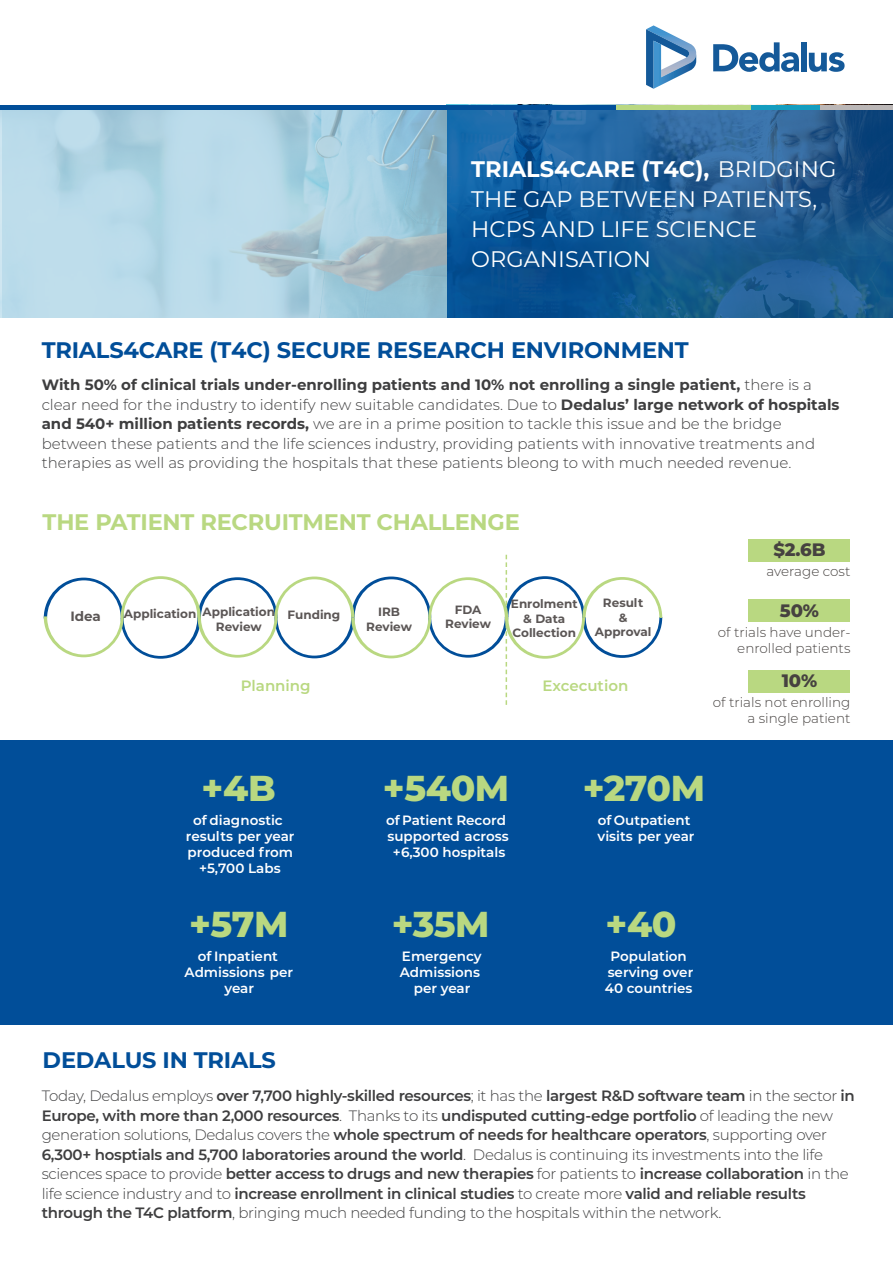
<style>
.page{position:relative;width:893px;height:1263px;background:#fff}
.page>*{position:absolute;margin:0;border:0;box-sizing:border-box;transform-origin:0 0}
.t1{font:800 36px "Montserrat";letter-spacing:-.01em;color:#b9d881}
.t2{font:22.5px/30px "Montserrat";color:#fff}
.t3{font:700 22.5px "Montserrat";letter-spacing:-.01em;color:#014e99}
.t4{font:700 22.5px "Montserrat";letter-spacing:-.01em;color:#b9d881}
.t5{font:800 18px "Montserrat";color:#464240}
.t6{font:600 15px/19.5px "Montserrat";letter-spacing:-.02em;color:#3e3e3f}
.t7{font:300 15px/19.5px "Montserrat";color:#3e3e3f}
.t8{font:600 15px "Montserrat";color:#b9d881}
.t9{font:600 13.5px/16.2px "Montserrat";color:#fff;text-align:center}
.t10{font:300 13.5px/16.2px "Montserrat";color:#464240;text-align:right}
.t11{font:700 13.5px "Montserrat";color:#5b5655}
.t12{font:700 12px/14.4px "Montserrat";color:#5b5655;text-align:center}
.s1{font-weight:700}
.s2{font-weight:300}
</style>
<div class="page">
<div style="left:0;top:740px;width:893px;height:285px;background:#014e99"></div>
<svg style="left:446px;top:109px;width:447px;height:208px;background:#33729b"></svg>
<svg style="left:448px;top:111px;width:444px;height:205px;background:#1a5b95"></svg>
<hr style="left:616px;top:105px;width:135px;height:4px;background:#b9d881">
<hr style="left:751px;top:105px;width:70px;height:4px;background:#149dbf">
<hr style="left:821px;top:105px;width:72px;height:4px;background:#bbb7b7">
<div style="left:748px;top:539px;width:102px;height:23px;background:#b9d881"></div>
<div style="left:748px;top:599px;width:102px;height:23px;background:#b9d881"></div>
<div style="left:748px;top:670px;width:102px;height:23px;background:#b9d881"></div>
<svg style="left:0;top:109px;width:446px;height:208px;background:#aed1e0"></svg>
<hr style="left:0;top:105px;width:616px;height:4px;background:#014e99">
<svg style="left:44px;top:555px;width:618px;height:150px"></svg>
<svg style="left:646px;top:25px;width:51px;height:64px"></svg>
<svg style="left:713px;top:42px;width:86px;height:30px"></svg>
<div style="left:801px;top:42px;width:6px;height:29px;background:#145999"></div>
<svg style="left:809px;top:52px;width:36px;height:20px"></svg>
<h2 class="t2" style="left:471px;top:154px;width:367px"><span class="s1">TRIALS4CARE (T4C),</span> BRIDGING<br>THE GAP BETWEEN PATIENTS,<br>HCPS AND LIFE SCIENCE<br>ORGANISATION</h2>
<h2 class="t3" style="left:42px;top:334px;width:649px">TRIALS4CARE (T4C) SECURE RESEARCH ENVIRONMENT</h2>
<p class="t7" style="left:42px;top:375px;width:799px"><span class="s1">With 50% of clinical trials under-enrolling patients and 10% not enrolling a single patient,</span> there is a clear need for the industry to identify new suitable candidates. Due to <span class="s1">Dedalus’ large network of hospitals and 540+ million patients records,</span> we are in a prime position to tackle this issue and be the bridge between these patients and the life sciences industry, providing patients with innovative treatments and therapies as well as providing the hospitals that these patients bleong to with much needed revenue.</p>
<h2 class="t4" style="left:43px;top:506px;width:479px">THE PATIENT RECRUITMENT CHALLENGE</h2>
<p class="t5" style="left:773px;top:537px;width:54px">$2.6B</p>
<p class="t10" style="left:766px;top:563px;width:86px">average cost</p>
<p class="t11" style="left:70px;top:607px;width:32px">Idea</p>
<p class="t12" style="left:216px;top:606px;width:61px;line-height:13.5px;text-align:left;text-indent:-92px">Application Application<br>Review</p>
<p class="t12" style="left:366px;top:604px;width:47px">IRB<br>Review</p>
<p class="t12" style="left:445px;top:602px;width:47px">FDA<br>Review</p>
<p class="t12" style="left:511px;top:596px;width:68px">Enrolment &amp; Data<br>Collection</p>
<p class="t12" style="left:595px;top:595px;width:58px">Result<br>&amp;<br>Approval</p>
<p class="t12" style="left:288px;top:607px;width:54px">Funding</p>
<p class="t5" style="left:780px;top:597px;width:41px">50%</p>
<p class="t10" style="left:718px;top:623px;width:134px">of trials have under&shy;enrolled patients</p>
<p class="t8" style="left:241px;top:675px;width:71px">Planning</p>
<p class="t8" style="left:542px;top:675px;width:87px">Excecution</p>
<p class="t5" style="left:782px;top:668px;width:37px">10%</p>
<p class="t10" style="left:713px;top:694px;width:139px">of trials not enrolling a single patient</p>
<h1 class="t1" style="left:202px;top:761px;width:76px">+4B</h1>
<h1 class="t1" style="left:583px;top:761px;width:124px">+270M</h1>
<h1 class="t1" style="left:383px;top:761px;width:128px">+540M</h1>
<p class="t9" style="left:186px;top:811px;width:110px">of diagnostic results per year produced from +5,700 Labs</p>
<p class="t9" style="left:386px;top:811px;width:124px">of Patient Record supported across +6,300 hospitals</p>
<h1 class="t1" style="left:189px;top:897px;width:101px">+57M</h1>
<h1 class="t1" style="left:392px;top:897px;width:99px">+35M</h1>
<p class="t9" style="left:185px;top:947px;width:110px">of Inpatient<br>Admissions per year</p>
<p class="t9" style="left:400px;top:947px;width:83px">Emergency<br>Admissions per year</p>
<p class="t9" style="left:598px;top:811px;width:98px;text-align:left">of Outpatient visits per year</p>
<h1 class="t1" style="left:605px;top:897px;width:73px">+40</h1>
<p class="t9" style="left:605px;top:947px;width:90px">Population serving over<br>40 countries</p>
<h2 class="t3" style="left:43px;top:1044px;width:235px">DEDALUS IN TRIALS</h2>
<p class="t6" style="left:42px;top:1085px;width:815px"><span class="s2">Today, Dedalus employs</span> over 7,700 highly-skilled resources<span class="s2">; it has the</span> largest R&amp;D software team <span class="s2">in the sector</span> in Europe, with more than 2,000 resources<span class="s2">. Thanks to its</span> undisputed cutting-edge portfolio <span class="s2">of leading the new generation solutions, Dedalus covers the</span> whole spectrum of needs for healthcare operators<span class="s2">, supporting over </span>6,300+ hosptials and 5,700 laboratories around the world<span class="s2">. Dedalus is continuing its investments into the life sciences space to provide</span> better access to drugs and new therapies <span class="s2">for patients to</span> increase collaboration <span class="s2">in the life science industry and to</span> increase enrollment in clinical studies <span class="s2">to create more</span> valid and reliable results through the T4C platform<span class="s2">, bringing much needed funding to the hospitals within the network.</span></p>
</div>
